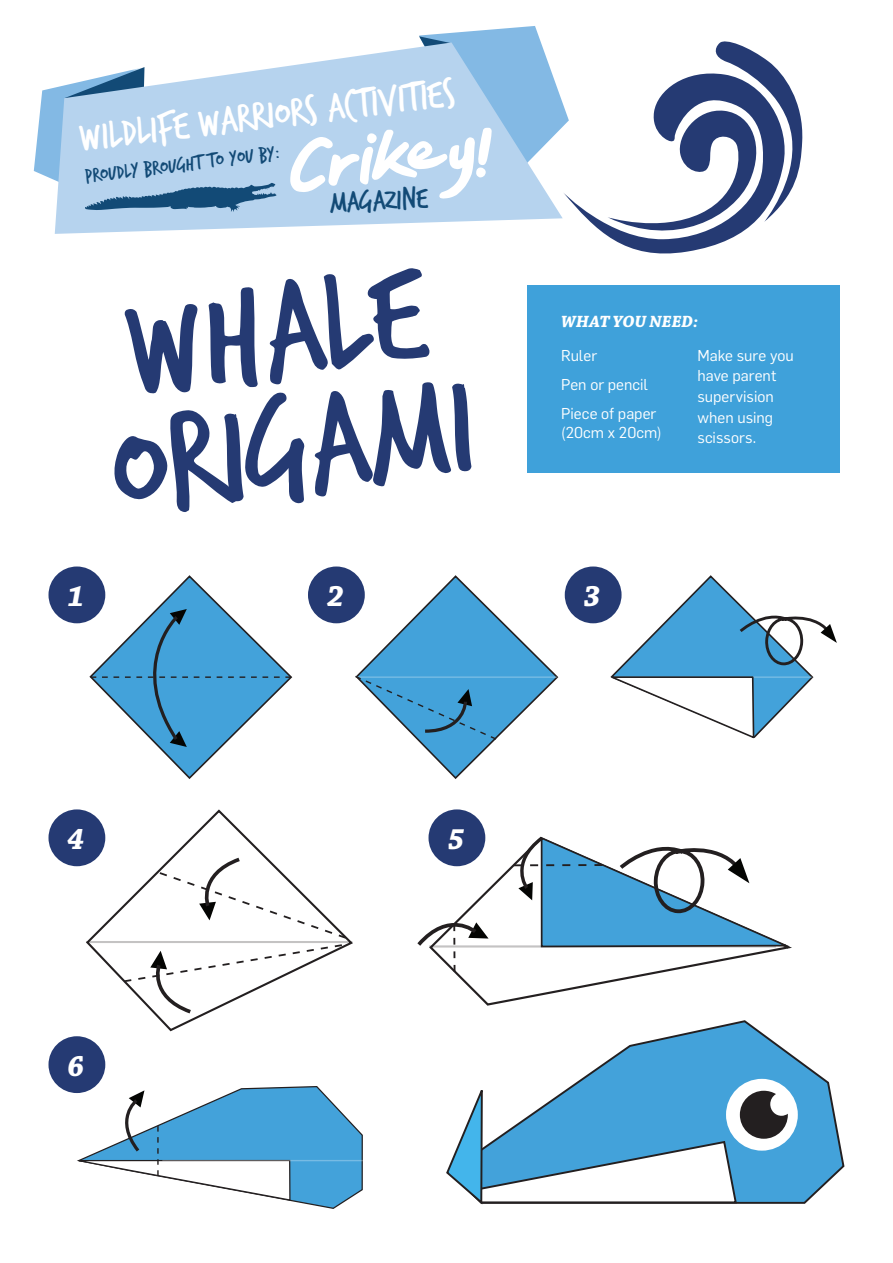
<style>
.page{position:relative;width:893px;height:1263px;background:#fff}
.page>*{position:absolute;margin:0;border:0;box-sizing:border-box;transform-origin:0 0}
.t1{font:150px "Trash Hand";color:#253a73}
.t2{font:42.45px "Trash Hand";color:#fff}
.t3{font:31.35px "Trash Hand";color:#124a76}
.QUOTATION_IN_PARA{font:italic 700 31.2px "Chaparral Pro";color:#fff}
.t4{font:21.6px "Trash Hand";color:#124a76}
.CM_BODY_INDENT_NOEND{font:italic 700 17.1px "Chaparral Pro";letter-spacing:.005em;color:#fff}
.CM_BODY_NOEND{font:15.45px/20.5px "Flama";color:#fff}
.CM_BODY_INDENT_NOEND-2{font:15.45px "Flama";letter-spacing:.005em;color:#fff}
</style>
<div class="page">
<div style="left:48px;top:566px;width:57px;height:57px;background:#253a73;border-radius:50%"></div>
<div style="left:308px;top:566px;width:57px;height:57px;background:#253a73;border-radius:50%"></div>
<div style="left:48px;top:809px;width:57px;height:57px;background:#253a73;border-radius:50%"></div>
<div style="left:428px;top:809px;width:57px;height:57px;background:#253a73;border-radius:50%"></div>
<div style="left:48px;top:1036px;width:57px;height:57px;background:#253a73;border-radius:50%"></div>
<div style="left:565px;top:566px;width:57px;height:57px;background:#253a73;border-radius:50%"></div>
<div style="left:528px;top:286px;width:312px;height:187px;background:#3fa1da"></div>
<svg style="left:88px;top:574px;width:205px;height:205px"></svg>
<svg style="left:354px;top:574px;width:205px;height:205px"></svg>
<svg style="left:609px;top:574px;width:228px;height:165px"></svg>
<svg style="left:578px;top:1020px;width:267px;height:184px"></svg>
<div style="left:726px;top:1079px;width:72px;height:71px;background:#fff;border-radius:50%"></div>
<svg style="left:446px;top:1081px;width:342px;height:124px"></svg>
<svg style="left:77px;top:1085px;width:286px;height:124px"></svg>
<svg style="left:84px;top:809px;width:269px;height:223px"></svg>
<hr style="left:86px;top:941px;width:266px;height:2px;background:#231f20">
<svg style="left:122px;top:855px;width:226px;height:161px"></svg>
<svg style="left:428px;top:836px;width:363px;height:170px"></svg>
<hr style="left:429px;top:945px;width:347px;height:2px;background:#231f20">
<svg style="left:509px;top:836px;width:283px;height:112px"></svg>
<svg style="left:417px;top:910px;width:72px;height:62px"></svg>
<svg style="left:55px;top:65px;width:508px;height:169px;fill:#b6d3ee"></svg>
<svg style="left:290px;top:26px;width:273px;height:173px"></svg>
<svg style="left:34px;top:67px;width:243px;height:147px"></svg>
<svg style="left:563px;top:41px;width:240px;height:213px"></svg>
<p class="t2" style="left:78px;top:117px;width:379px;rotate:-7deg">WILDLIFE WARRIORS ACTIVITIES</p>
<p class="t4" style="left:84px;top:166px;width:197px;rotate:-7deg">PROUDLY BROUGHT TO YOU BY:</p>
<p class="t3" style="left:329px;top:187px;width:100px;rotate:-3deg">MAGAZINE</p>
<p class="t1" style="left:121px;top:276px;width:299px;rotate:-7deg">WHALE</p>
<p class="t1" style="left:102px;top:396px;width:367px;rotate:-7deg">ORIGAMI</p>
<p class="QUOTATION_IN_PARA" style="left:68px;top:578px;width:19px">1</p>
<p class="QUOTATION_IN_PARA" style="left:327px;top:578px;width:19px">2</p>
<p class="CM_BODY_INDENT_NOEND" style="left:561px;top:311px;width:139px">WHAT YOU NEED:</p>
<p class="CM_BODY_INDENT_NOEND-2" style="left:561px;top:346px;width:38px">Ruler</p>
<p class="CM_BODY_INDENT_NOEND-2" style="left:561px;top:375px;width:88px">Pen or pencil</p>
<p class="CM_BODY_INDENT_NOEND-2" style="left:561px;top:405px;width:97px">Piece of paper</p>
<p class="CM_BODY_INDENT_NOEND-2" style="left:561px;top:423px;width:102px">(20cm x 20cm)</p>
<p class="CM_BODY_NOEND" style="left:697px;top:345px;width:98px">Make sure you have parent supervision when using scissors.</p>
<p class="QUOTATION_IN_PARA" style="left:584px;top:578px;width:19px">3</p>
<p class="QUOTATION_IN_PARA" style="left:68px;top:821px;width:19px">4</p>
<p class="QUOTATION_IN_PARA" style="left:448px;top:821px;width:19px">5</p>
<p class="QUOTATION_IN_PARA" style="left:68px;top:1048px;width:19px">6</p>
</div>
